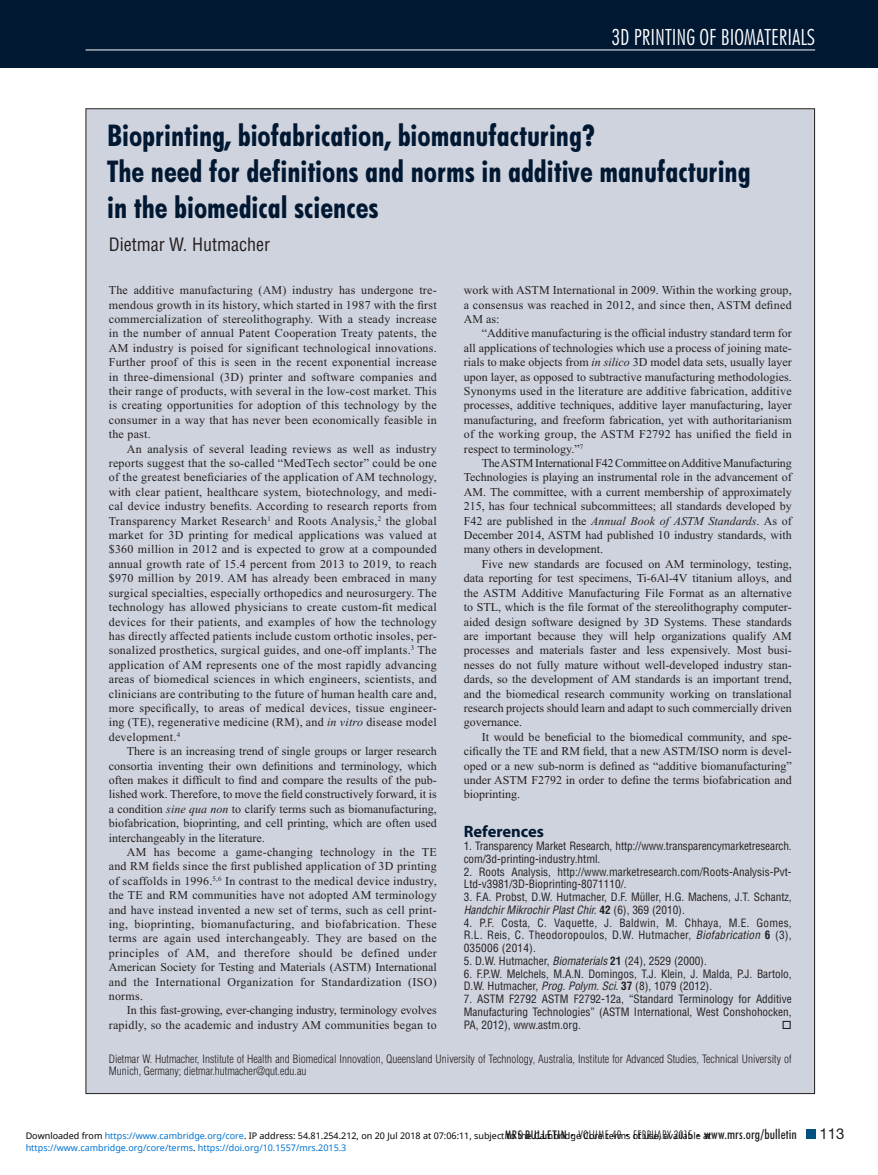
<style>
.page{position:relative;width:878px;height:1175px;background:#fff}
.page>*{position:absolute;margin:0;border:0;box-sizing:border-box;transform-origin:0 0}
.t1{font:italic 700 condensed 30px/36px "Futura BT";color:#011833}
.t2{font:300 condensed 22.5px "Futura BT";color:#fff}
.t3{font:condensed 18px "Helvetica";color:#231f20}
.t4{font:700 16.5px "Myriad Pro";color:#011833}
.t5{font:15px "Helvetica Neue LT Std";color:#231f20}
.t6{font:12px/14.4px "Times New Roman";letter-spacing:.01em;color:#231f20;text-align:justify}
.t7{font:12px/14.4px "Times New Roman";letter-spacing:-.01em;color:#231f20;text-align:right}
.t8{font:300 condensed 12px "Futura BT";letter-spacing:.025em;color:#231f20}
.t9{font:condensed 11.25px/12.8px "Helvetica LT Std";color:#231f20}
.t10{font:300 condensed 11.25px/12px "Helvetica LT Std";color:#231f20}
.t11{font:9px "Noto Sans";color:#000}
.t12{font:9px "Noto Sans";color:#0172cf}
.s1{font-style:italic}
.s2{font-weight:700}
.s3{font-weight:500}
.s4{font-size:7.5px}
.s5{font-weight:500;font-size:13.5px}
.s6{color:#0172cf}
.s7{color:#000}
</style>
<div class="page">
<div style="left:0;top:0;width:878px;height:68px;background:#011833"></div>
<hr style="left:86px;top:50px;width:729px;height:1px;background:#fff">
<div style="left:806px;top:1130px;width:9px;height:8px;background:#005080"></div>
<div style="left:86px;top:109px;width:728px;height:984px;background:#cfd3dd"></div>
<h2 class="t2" style="left:611px;top:29px;width:205px">3D PRINTING OF BIOMATERIALS</h2>
<h1 class="t1" style="left:109px;top:121px;width:649px">Bioprinting, biofabrication, biomanufacturing?<br>The need for definitions and norms in additive manufacturing in the biomedical sciences</h1>
<h3 class="t3" style="left:109px;top:237px;width:163px">Dietmar W. Hutmacher</h3>
<p class="t6" style="left:463px;top:284px;width:329px">work with ASTM International in 2009. Within the working group, a consensus was reached in 2012, and since then, ASTM defined AM as:</p>
<p class="t6" style="left:463px;top:327px;width:329px;text-indent:18px">“Additive manufacturing is the official industry standard term for all applications of technologies which use a process of joining mate&shy;rials to make objects from <span class="s1">in silico</span> 3D model data sets, usually layer upon layer, as opposed to subtractive manufacturing methodologies.<br>Synonyms used in the literature are additive fabrication, additive processes, additive techniques, additive layer manufacturing, layer manufacturing, and freeform fabrication, yet with authoritarianism of the working group, the ASTM F2792 has unified the field in respect to terminology.” <sup>7</sup></p>
<p class="t6" style="left:464px;top:457px;width:329px;text-indent:18px">The ASTM International F42 Committee on Additive Manufacturing Technologies is playing an instrumental role in the advancement of AM. The committee, with a current membership of approximately 215, has four technical subcommittees; all standards developed by F42 are published in the <span class="s1">Annual Book of ASTM Standards</span> . As of December 2014, ASTM had published 10 industry standards, with many others in development.</p>
<p class="t6" style="left:464px;top:558px;width:329px;text-indent:18px">Five new standards are focused on AM terminology, testing, data reporting for test specimens, Ti-6Al-4V titanium alloys, and the ASTM Additive Manufacturing File Format as an alternative to STL, which is the file format of the stereolithography computer&shy;aided design software designed by 3D Systems. These standards are important because they will help organizations qualify AM processes and materials faster and less expensively. Most busi&shy;nesses do not fully mature without well-developed industry stan&shy;dards, so the development of AM standards is an important trend, and the biomedical research community working on translational research projects should learn and adapt to such commercially driven governance.</p>
<p class="t6" style="left:464px;top:730px;width:329px;text-indent:18px">It would be beneficial to the biomedical community, and spe&shy;cifically the TE and RM field, that a new ASTM/ISO norm is devel&shy;oped or a new sub-norm is defined as “additive biomanufacturing” under ASTM F2792 in order to define the terms biofabrication and bioprinting.</p>
<h3 class="t4" style="left:464px;top:825px;width:82px">References</h3>
<p class="t9" style="left:464px;top:841px;width:329px">1. Transparency Market Research , http://www.transparencymarketresearch. com/3d-printing-industry.html .</p>
<p class="t9" style="left:464px;top:866px;width:329px">2. Roots Analysis , http://www.marketresearch.com/Roots-Analysis-Pvt-<br>Ltd-v3981/3D-Bioprinting-8071110/ .</p>
<p class="t9" style="left:464px;top:892px;width:329px">3. F.A. Probst , D.W. Hutmacher , D.F. Müller , H.G. Machens , J.T. Schantz ,<br><span class="s1">Handchir Mikrochir Plast Chir.</span> <span class="s2">42</span> ( 6 ), 369 ( 2010 ).</p>
<p class="t9" style="left:463px;top:917px;width:329px;text-align:justify">4. P.F. Costa , C. Vaquette , J. Baldwin , M. Chhaya , M.E. Gomes , R.L. Reis , C. Theodoropoulos , D.W. Hutmacher , <span class="s1">Biofabrication</span> <span class="s2">6</span> ( 3 ), 035006 ( 2014 ).</p>
<p class="t9" style="left:463px;top:956px;width:244px">5. D.W. Hutmacher , <span class="s1">Biomaterials</span> <span class="s2">21</span> ( 24 ), 2529 ( 2000 ).</p>
<p class="t9" style="left:463px;top:968px;width:329px">6. F.P.W. Melchels , M.A.N. Domingos , T.J. Klein , J. Malda , P.J. Bartolo ,<br>D.W. Hutmacher , <span class="s1">Prog. Polym. Sci.</span> <span class="s2">37</span> ( 8 ), 1079 ( 2012 ).</p>
<p class="t9" style="left:463px;top:994px;width:329px;text-align:justify">7. ASTM F2792 ASTM F2792-12a , “Standard Terminology for Additive Manufacturing Technologies” (ASTM International, West Conshohocken, PA, 2012) , www.astm.org .</p>
<p class="t10" style="left:109px;top:1054px;width:684px">Dietmar W. Hutmacher , Institute of Health and Biomedical Innovation , Queensland University of Technology , Australia , Institute for Advanced Studies , Technical University of<br>Munich , Germany ; dietmar.hutmacher@qut.edu.au</p>
<p class="t6" style="left:109px;top:284px;width:329px">The additive manufacturing (AM) industry has undergone tre&shy;mendous growth in its history, which started in 1987 with the first commercialization of stereolithography. With a steady increase in the number of annual Patent Cooperation Treaty patents, the AM industry is poised for significant technological innovations.<br>Further proof of this is seen in the recent exponential increase in three-dimensional (3D) printer and software companies and their range of products, with several in the low-cost market. This is creating opportunities for adoption of this technology by the consumer in a way that has never been economically feasible in the past.</p>
<p class="t6" style="left:109px;top:442px;width:329px;text-indent:18px">An analysis of several leading reviews as well as industry reports suggest that the so-called “MedTech sector” could be one of the greatest beneficiaries of the application of AM technology, with clear patient, healthcare system, biotechnology, and medi&shy;cal device industry benefits. According to research reports from Transparency Market Research <sup>1</sup> and Roots Analysis, <sup>2</sup> the global market for 3D printing for medical applications was valued at $360 million in 2012 and is expected to grow at a compounded annual growth rate of 15.4 percent from 2013 to 2019, to reach $970 million by 2019. AM has already been embraced in many surgical specialties, especially orthopedics and neurosurgery. The technology has allowed physicians to create custom-fit medical devices for their patients, and examples of how the technology has directly affected patients include custom orthotic insoles, per&shy;sonalized prosthetics, surgical guides, and one-off implants. <sup>3</sup> The application of AM represents one of the most rapidly advancing areas of biomedical sciences in which engineers, scientists, and clinicians are contributing to the future of human health care and, more specifically, to areas of medical devices, tissue engineer&shy;ing (TE), regenerative medicine (RM), and <span class="s1">in vitro</span> disease model development. <sup>4</sup></p>
<p class="t6" style="left:109px;top:745px;width:329px;text-indent:18px">There is an increasing trend of single groups or larger research consortia inventing their own definitions and terminology, which often makes it difficult to find and compare the results of the pub&shy;lished work. Therefore, to move the field constructively forward, it is a condition <span class="s1">sine qua non</span> to clarify terms such as biomanufacturing, biofabrication, bioprinting, and cell printing, which are often used interchangeably in the literature.</p>
<p class="t6" style="left:109px;top:846px;width:329px;text-indent:18px">AM has become a game-changing technology in the TE and RM fields since the first published application of 3D printing of scaffolds in 1996. <sup>5</sup> <sup>,</sup> <sup>6</sup> In contrast to the medical device industry, the TE and RM communities have not adopted AM terminology and have instead invented a new set of terms, such as cell print&shy;ing, bioprinting, biomanufacturing, and biofabrication. These terms are again used interchangeably. They are based on the principles of AM, and therefore should be defined under American Society for Testing and Materials (ASTM) International and the International Organization for Standardization (ISO) norms.</p>
<p class="t7" style="left:109px;top:1004px;width:329px">In this fast-growing, ever-changing industry, terminology evolves rapidly, so the academic and industry AM communities began to</p>
<p class="t8" style="left:505px;top:1130px;width:294px"><span class="s3">MRS BULLETIN</span> <span class="s4">•</span> VOLUME 40 <span class="s4">•</span> FEBRUARY 2015 <span class="s4">•</span> <span class="s5">www.mrs.org/bulletin</span></p>
<p class="t5" style="left:819px;top:1128px;width:27px">113</p>
<p class="t11" style="left:26px;top:1129px;width:687px">Downloaded from <span class="s6">https://www.cambridge.org/core</span>. IP address: 54.81.254.212, on 20 Jul 2018 at 07:06:11, subject to the Cambridge Core terms of use, available at</p>
<p class="t12" style="left:26px;top:1141px;width:322px">https://www.cambridge.org/core/terms<span class="s7">.</span> https://doi.org/10.1557/mrs.2015.3</p>
</div>
